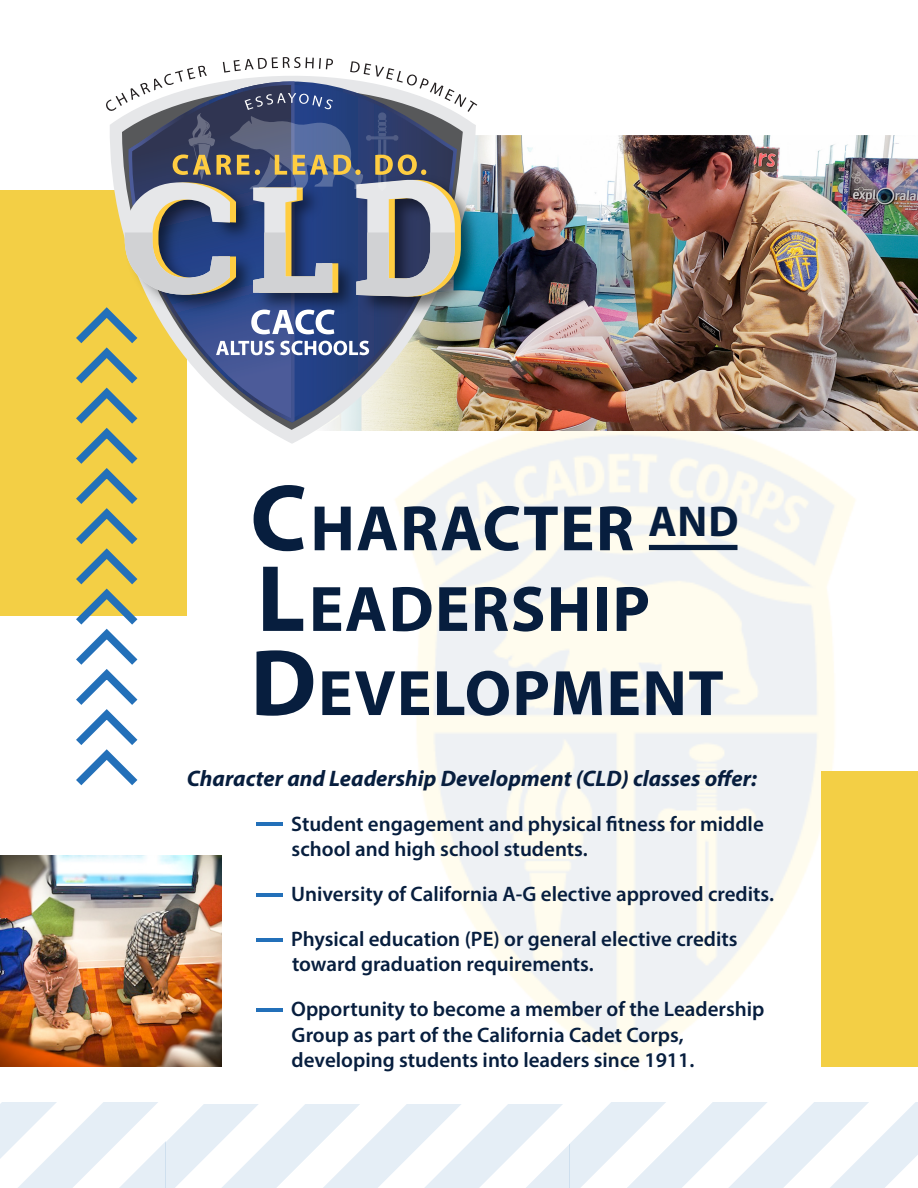
<style>
.page{position:relative;width:918px;height:1188px;background:#fff}
.page>*{position:absolute;margin:0;border:0;box-sizing:border-box;transform-origin:0 0}
.t1{font:700 64.8px "Myriad Pro";letter-spacing:.02em;color:#071e3e}
.t2{font:italic 700 22.5px "Myriad Pro";color:#071e3e}
.t3{font:600 21px/25.2px "Myriad Pro";color:#071e3e}
.s1{font-size:95.25px}
.s2{font-weight:700;font-size:37.5px;color:#2370b9}
</style>
<div class="page">
<img style="left:423px;top:431px;width:438px;height:639px">
<img style="left:477px;top:136px;width:441px;height:295px">
<div style="left:0;top:190px;width:187px;height:425px;background:#f3cf45"></div>
<div style="left:822px;top:771px;width:96px;height:295px;background:#f3cf45"></div>
<img style="left:477px;top:171px;width:9px;height:150px">
<svg style="left:68px;top:57px;width:409px;height:736px"></svg>
<div style="left:649px;top:545px;width:88px;height:5px;background:#071e3e"></div>
<svg style="left:0;top:1102px;width:918px;height:86px"></svg>
<img style="left:0;top:855px;width:221px;height:211px">
<p class="t1" style="left:250px;top:486px;width:490px"><span class="s1">C</span>HARACTER <sup>AND</sup></p>
<p class="t1" style="left:257px;top:567px;width:395px"><span class="s1">L</span>EADERSHIP</p>
<p class="t1" style="left:250px;top:651px;width:475px"><span class="s1">D</span>EVELOPMENT</p>
<p class="t2" style="left:187px;top:764px;width:572px">Character and Leadership Development (CLD) classes offer:</p>
<p class="t3" style="left:292px;top:811px;width:474px;text-indent:-37px"><span class="s2">–</span> Student engagement and physical fitness for middle school and high school students.</p>
<p class="t3" style="left:254px;top:881px;width:521px"><span class="s2">–</span> University of California A-G elective approved credits.</p>
<p class="t3" style="left:292px;top:926px;width:447px;text-indent:-38px"><span class="s2">–</span> Physical education (PE) or general elective credits toward graduation requirements.</p>
<p class="t3" style="left:292px;top:996px;width:474px;text-indent:-37px"><span class="s2">–</span> Opportunity to become a member of the Leadership<br>Group as part of the California Cadet Corps, developing students into leaders since 1911.</p>
</div>
